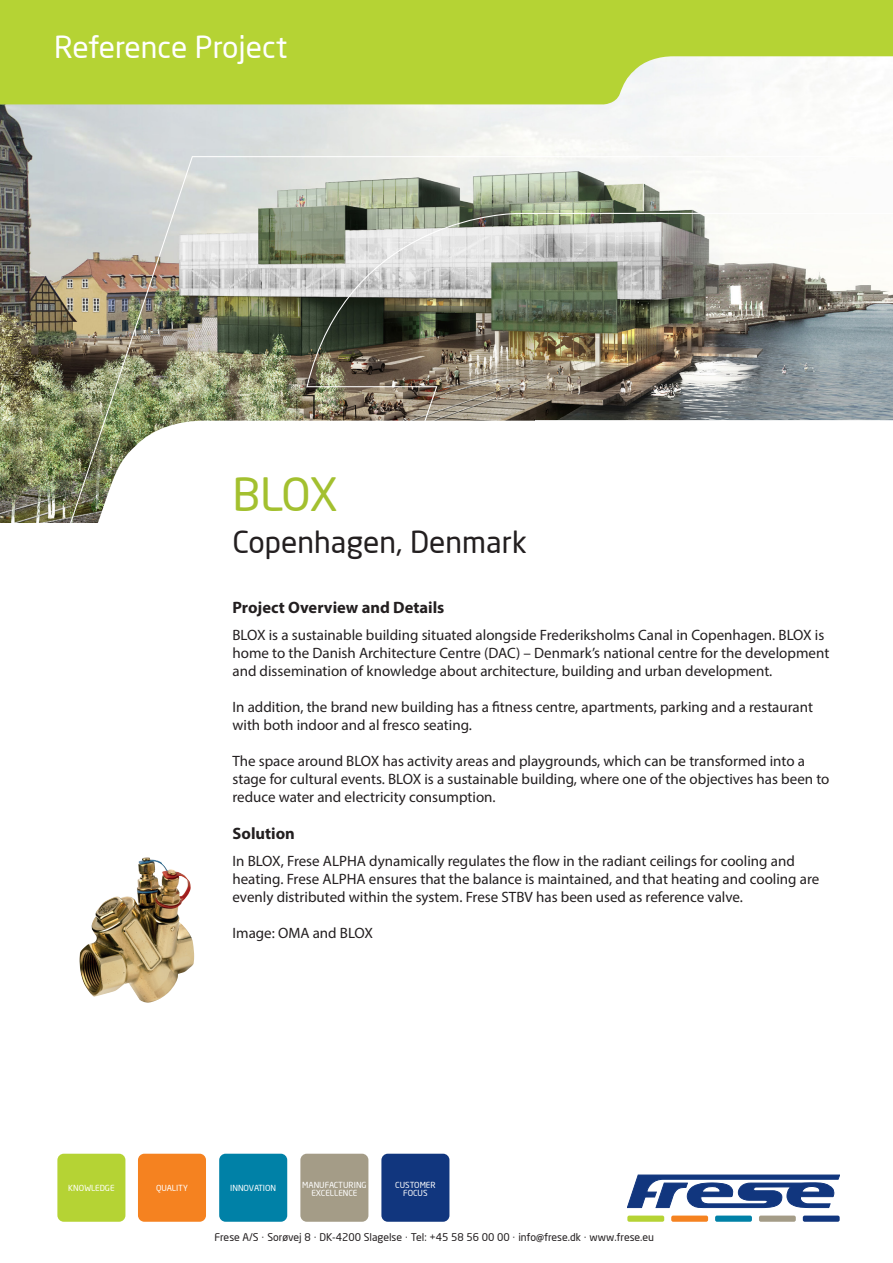
<style>
.page{position:relative;width:893px;height:1263px;background:#fff}
.page>*{position:absolute;margin:0;border:0;box-sizing:border-box;transform-origin:0 0}
.Overskrift_-_Farvet{font:45px "Neo Sans";color:#a3c02f}
.Overskrift_-_sort{font:30px "Neo Sans";color:#231f20}
.Reference_Projekt{font:30px "Neo Sans";color:#fff}
.Underoverskrift_sort{font:700 16.5px "Myriad Pro";color:#231f20}
.Brødtekst{font:15px/18px "Myriad Pro";color:#231f20}
.Kontakt_oplysninger{font:10.5px "Neo Sans";color:#231f20}
.t1{font:8.25px/8.4px "Neo Sans";color:#fff;text-align:center}
.s1{font-family:"Arial"}
</style>
<div class="page">
<img style="left:0;top:104px;width:893px;height:418px">
<img style="left:46px;top:156px;width:846px;height:265px">
<svg style="left:0;top:0;width:893px;height:104px;background:#bed84e"></svg>
<svg style="left:5px;top:421px;width:530px;height:102px"></svg>
<svg style="left:535px;top:421px;width:358px;height:101px"></svg>
<div style="left:627px;top:1215px;width:37px;height:7px;background:#b5d334;border-radius:2px"></div>
<div style="left:671px;top:1215px;width:37px;height:7px;background:#f58220;border-radius:2px"></div>
<div style="left:715px;top:1215px;width:37px;height:7px;background:#0081a7;border-radius:2px"></div>
<div style="left:759px;top:1215px;width:37px;height:7px;background:#a49c87;border-radius:2px"></div>
<div style="left:803px;top:1215px;width:37px;height:7px;background:#11367e;border-radius:2px"></div>
<svg style="left:627px;top:1175px;width:213px;height:33px"></svg>
<div style="left:57px;top:1154px;width:68px;height:68px;background:#b5d334;border-radius:6px"></div>
<div style="left:381px;top:1154px;width:68px;height:68px;background:#11367e;border-radius:6px"></div>
<div style="left:138px;top:1154px;width:68px;height:68px;background:#f58220;border-radius:6px"></div>
<div style="left:219px;top:1154px;width:68px;height:68px;background:#0081a7;border-radius:6px"></div>
<div style="left:300px;top:1154px;width:68px;height:68px;background:#a49c87;border-radius:6px"></div>
<img style="left:79px;top:857px;width:115px;height:146px">
<p class="Reference_Projekt" style="left:54px;top:29px;width:235px">Reference Project</p>
<p class="Overskrift_-_Farvet" style="left:232px;top:467px;width:107px">BLOX</p>
<p class="Overskrift_-_sort" style="left:232px;top:523px;width:296px">Copenhagen, Denmark</p>
<p class="Underoverskrift_sort" style="left:232px;top:597px;width:213px">Project Overview and Details</p>
<p class="Brødtekst" style="left:232px;top:625px;width:598px">BLOX is a sustainable building situated alongside Frederiksholms Canal in Copenhagen. BLOX is home to the Danish Architecture Centre (DAC) – Denmark’s national centre for the development and dissemination of knowledge about architecture, building and urban development.</p>
<p class="Brødtekst" style="left:232px;top:697px;width:582px">In addition, the brand new building has a fitness centre, apartments, parking and a restaurant with both indoor and al fresco seating.</p>
<p class="Brødtekst" style="left:232px;top:751px;width:598px">The space around BLOX has activity areas and playgrounds, which can be transformed into a stage for cultural events. BLOX is a sustainable building, where one of the objectives has been to reduce water and electricity consumption.</p>
<p class="Underoverskrift_sort" style="left:232px;top:823px;width:64px">Solution</p>
<p class="Brødtekst" style="left:232px;top:852px;width:588px">In BLOX, Frese ALPHA dynamically regulates the flow in the radiant ceilings for cooling and heating. Frese ALPHA ensures that the balance is maintained, and that heating and cooling are evenly distributed within the system. Frese STBV has been used as reference valve.</p>
<p class="Brødtekst" style="left:232px;top:924px;width:142px">Image: OMA and BLOX</p>
<p class="t1" style="left:68px;top:1183px;width:48px">KNOWLEDGE</p>
<p class="t1" style="left:395px;top:1180px;width:42px">CUSTOMER<br>FOCUS</p>
<p class="t1" style="left:156px;top:1183px;width:33px">QUALITY</p>
<p class="t1" style="left:230px;top:1183px;width:48px">INNOVATION</p>
<p class="t1" style="left:302px;top:1180px;width:66px">MANUFACTURING<br>EXCELLENCE</p>
<p class="Kontakt_oplysninger" style="left:215px;top:1231px;width:441px">Frese A/S <span class="s1">·</span> Sorøvej 8 <span class="s1">·</span> DK-4200 Slagelse <span class="s1">·</span> Tel: +45 58 56 00 00 <span class="s1">·</span> info@frese.dk <span class="s1">·</span> www.frese.eu</p>
</div>
